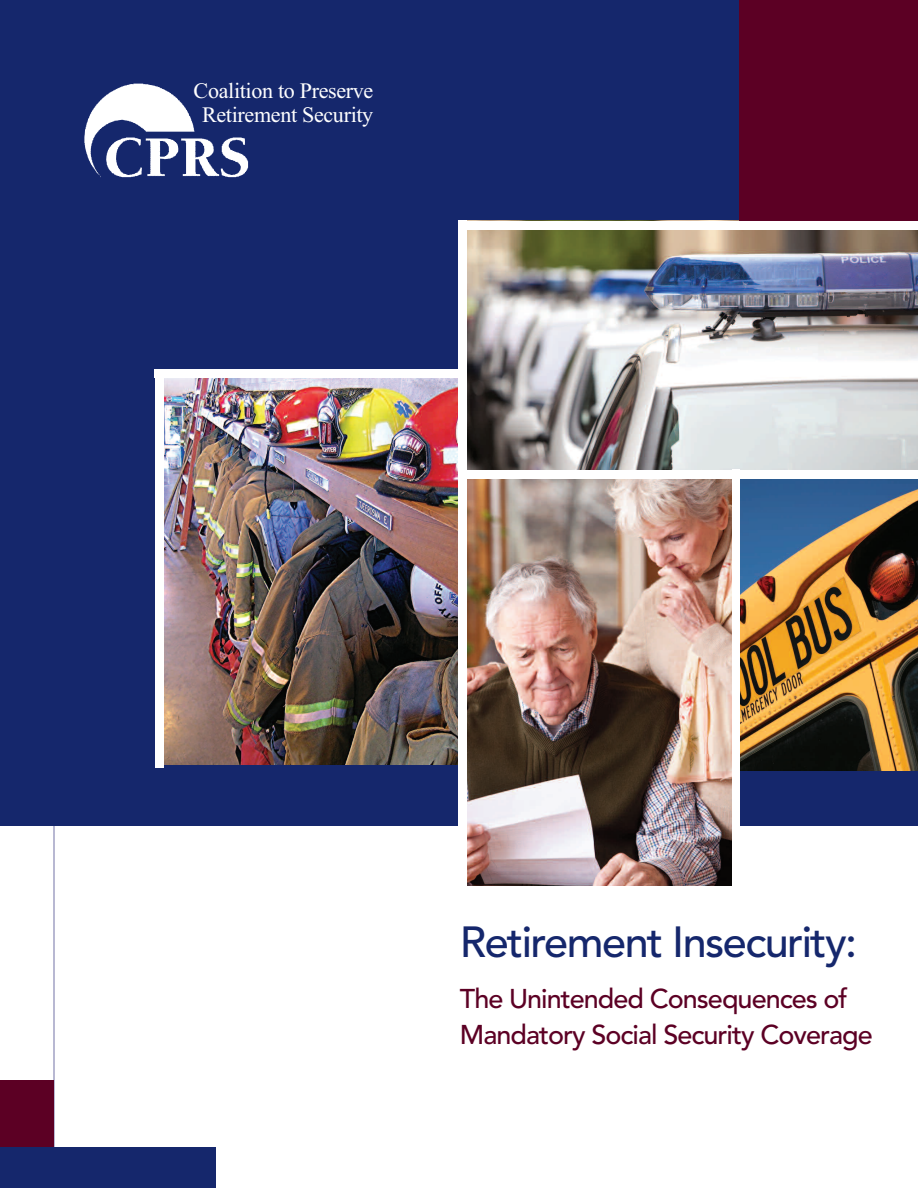
<style>
.page{position:relative;width:918px;height:1188px;background:#fff}
.page>*{position:absolute;margin:0;border:0;box-sizing:border-box;transform-origin:0 0}
.t1{font:500 43.2px "Avenir";letter-spacing:-.035em;color:#15276c}
.t2{font:500 27px/36px "Avenir";letter-spacing:-.035em;color:#5c0024}
.t3{font:22.05px/24px "Times New Roman";letter-spacing:-.015em;color:#fff;text-align:center}
</style>
<div class="page">
<hr style="left:53px;top:0;width:2px;height:1188px;background:#a1a2c4">
<div style="left:0;top:0;width:918px;height:826px;background:#15276c"></div>
<img style="left:467px;top:230px;width:451px;height:240px">
<img style="left:467px;top:478px;width:265px;height:408px">
<img style="left:85px;top:84px;width:109px;height:51px">
<div style="left:0;top:1080px;width:54px;height:108px;background:#5c0024"></div>
<img style="left:163px;top:378px;width:296px;height:387px">
<div style="left:0;top:1148px;width:216px;height:40px;background:#15276c"></div>
<img style="left:740px;top:478px;width:178px;height:293px">
<div style="left:739px;top:0;width:179px;height:223px;background:#5c0024"></div>
<div style="left:155px;top:372px;width:8px;height:395px;background:#fff"></div>
<div style="left:155px;top:369px;width:305px;height:9px;background:#fff"></div>
<div style="left:463px;top:470px;width:455px;height:8px;background:#fff"></div>
<div style="left:732px;top:470px;width:8px;height:647px;background:#fff"></div>
<div style="left:459px;top:221px;width:8px;height:865px;background:#fff"></div>
<div style="left:458px;top:221px;width:460px;height:9px;background:#fff"></div>
<p class="t3" style="left:194px;top:78px;width:181px">Coalition to Preserve<br>Retirement Security</p>
<h1 class="t1" style="left:460px;top:905px;width:399px">Retirement Insecurity:</h1>
<p class="t2" style="left:460px;top:979px;width:414px">The Unintended Consequences of<br>Mandatory Social Security Coverage</p>
</div>
